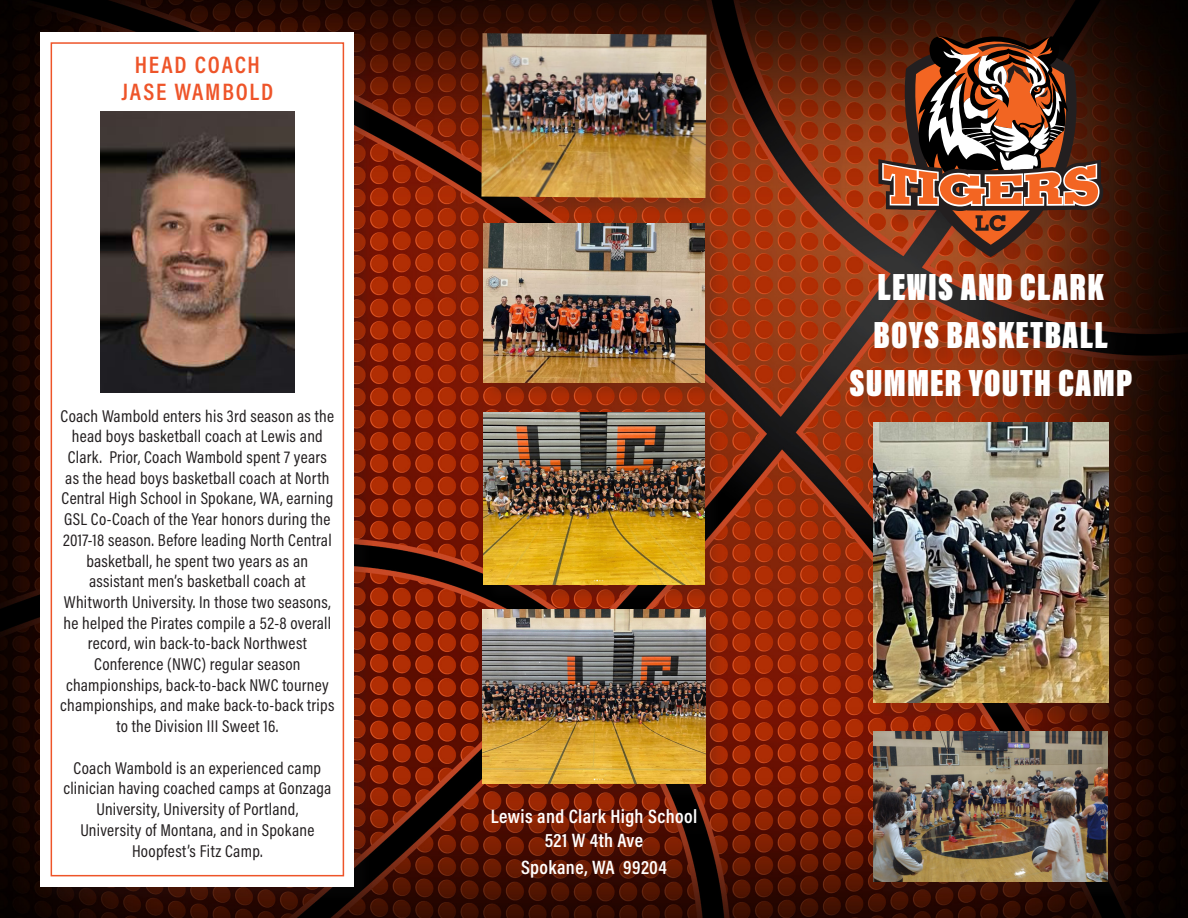
<style>
.page{position:relative;width:1188px;height:918px;background:#fff}
.page>*{position:absolute;margin:0;border:0;box-sizing:border-box;transform-origin:0 0}
.t1{font:900 39px "Acumin Pro Extra Cond";letter-spacing:.03em;color:#fff}
.t2{font:600 24px/27px "Acumin Pro Cond";letter-spacing:.07em;color:#ee5429;text-align:center}
.t3{font:600 19.5px "Acumin Pro Cond";letter-spacing:.02em;color:#fff}
.t4{font:17.25px/20.7px "Acumin Pro Cond";letter-spacing:.015em;color:#231f20;text-align:center}
</style>
<div class="page">
<img style="left:0;top:0;width:1188px;height:918px">
<div style="left:43px;top:34px;width:330px;height:871px;background:#231f20;opacity:.15"></div>
<div style="left:40px;top:32px;width:314px;height:854px;background:#fff"></div>
<div style="left:51px;top:42px;width:293px;height:834px;border:2px solid #ee5429"></div>
<img style="left:100px;top:111px;width:194px;height:282px">
<div style="left:853px;top:276px;width:297px;height:140px;background:#231f20;opacity:.15"></div>
<div style="left:494px;top:812px;width:221px;height:84px;background:#231f20;opacity:.15"></div>
<div style="left:485px;top:612px;width:239px;height:190px;background:#231f20;opacity:.15"></div>
<img style="left:482px;top:610px;width:224px;height:173px">
<div style="left:486px;top:415px;width:237px;height:188px;background:#231f20;opacity:.15"></div>
<img style="left:483px;top:412px;width:222px;height:172px">
<div style="left:486px;top:226px;width:237px;height:174px;background:#231f20;opacity:.15"></div>
<img style="left:483px;top:224px;width:222px;height:158px">
<div style="left:484px;top:35px;width:241px;height:181px;background:#231f20;opacity:.15"></div>
<img style="left:481px;top:33px;width:226px;height:165px">
<div style="left:875px;top:425px;width:252px;height:296px;background:#231f20;opacity:.15"></div>
<img style="left:873px;top:422px;width:236px;height:281px">
<div style="left:876px;top:733px;width:250px;height:167px;background:#231f20;opacity:.15"></div>
<img style="left:874px;top:731px;width:234px;height:151px">
<div style="left:881px;top:39px;width:241px;height:236px;background:#231f20;opacity:.15"></div>
<svg style="left:875px;top:33px;width:231px;height:226px;background:#7c4730"></svg>
<p class="t2" style="left:122px;top:50px;width:153px">HEAD COACH<br>JASE WAMBOLD</p>
<p class="t4" style="left:61px;top:405px;width:275px">Coach Wambold enters his 3rd season as the head boys basketball coach at Lewis and Clark. Prior, Coach Wambold spent 7 years as the head boys basketball coach at North Central High School in Spokane, WA, earning GSL Co-Coach of the Year honors during the 2017-18 season. Before leading North Central basketball, he spent two years as an</p>
<p class="t4" style="left:89px;top:571px;width:218px">assistant men’s basketball coach at</p>
<p class="t4" style="left:64px;top:591px;width:269px">Whitworth University. In those two seasons, he helped the Pirates compile a 52-8 overall record, win back-to-back Northwest</p>
<p class="t4" style="left:94px;top:653px;width:208px">Conference (NWC) regular season</p>
<p class="t4" style="left:60px;top:674px;width:276px">championships, back-to-back NWC tourney championships, and make back-to-back trips to the Division III Sweet 16.</p>
<p class="t4" style="left:63px;top:757px;width:270px">Coach Wambold is an experienced camp clinician having coached camps at Gonzaga University, University of Portland,<br>University of Montana, and in Spokane Hoopfest’s Fitz Camp.</p>
<p class="t1" style="left:878px;top:264px;width:228px">LEWIS AND CLARK</p>
<p class="t1" style="left:874px;top:312px;width:236px">BOYS BASKETBALL</p>
<p class="t1" style="left:849px;top:360px;width:285px">SUMMER YOUTH CAMP</p>
<p class="t3" style="left:491px;top:804px;width:208px">Lewis and Clark High School</p>
<p class="t3" style="left:545px;top:827px;width:100px">521 W 4th Ave</p>
<p class="t3" style="left:521px;top:854px;width:147px">Spokane, WA 99204</p>
</div>
